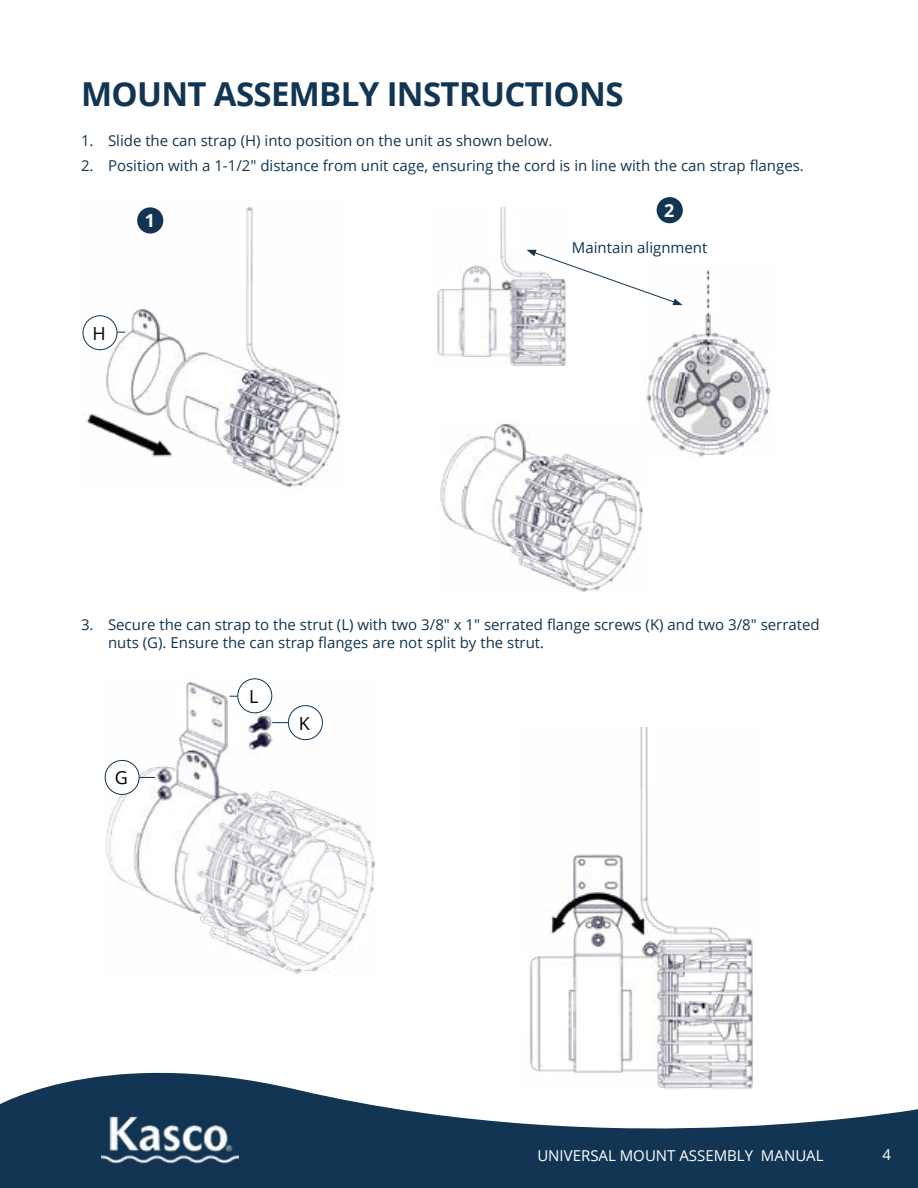
<style>
.page{position:relative;width:918px;height:1188px;background:#fff}
.page>*{position:absolute;margin:0;border:0;box-sizing:border-box;transform-origin:0 0}
.t1{font:700 33px "Open Sans";letter-spacing:-.02em;color:#113552}
.t2{font:18px "Open Sans";color:#000}
.t3{font:700 18px "Open Sans";color:#fff}
.t4{font:15px/18px "Open Sans";color:#103552}
.t5{font:15px "Open Sans";color:#fff}
</style>
<div class="page">
<svg style="left:0;top:1072px;width:918px;height:116px;fill:#113552"></svg>
<img style="left:101px;top:1113px;width:137px;height:53px">
<img style="left:82px;top:206px;width:259px;height:281px">
<img style="left:435px;top:207px;width:131px;height:159px">
<img style="left:645px;top:269px;width:126px;height:188px">
<img style="left:440px;top:423px;width:204px;height:169px">
<img style="left:105px;top:680px;width:271px;height:295px">
<img style="left:522px;top:728px;width:236px;height:362px">
<div style="left:137px;top:207px;width:26px;height:27px;background:#113552;border-radius:50%"></div>
<div style="left:83px;top:316px;width:34px;height:34px;background:#fff;border-radius:50%"></div>
<div style="left:83px;top:315px;width:34px;height:35px;border:1px solid #113552;border-radius:50%"></div>
<div style="left:657px;top:197px;width:26px;height:26px;background:#113552;border-radius:50%"></div>
<div style="left:238px;top:679px;width:34px;height:34px;background:#fff;border-radius:50%"></div>
<div style="left:237px;top:678px;width:35px;height:35px;border:1px solid #113552;border-radius:50%"></div>
<div style="left:288px;top:706px;width:34px;height:34px;background:#fff;border-radius:50%"></div>
<div style="left:288px;top:705px;width:35px;height:35px;border:1px solid #113552;border-radius:50%"></div>
<div style="left:105px;top:760px;width:34px;height:34px;background:#fff;border-radius:50%"></div>
<div style="left:105px;top:760px;width:35px;height:35px;border:1px solid #113552;border-radius:50%"></div>
<svg style="left:140px;top:777px;width:15px;height:1px"></svg>
<svg style="left:272px;top:722px;width:16px;height:1px"></svg>
<svg style="left:527px;top:250px;width:156px;height:55px"></svg>
<h1 class="t1" style="left:81px;top:71px;width:544px">MOUNT ASSEMBLY INSTRUCTIONS</h1>
<p class="t4" style="left:81px;top:132px;width:473px">1. Slide the can strap (H) into position on the unit as shown below.</p>
<p class="t4" style="left:81px;top:156px;width:724px">2. Position with a 1-1/2" distance from unit cage, ensuring the cord is in line with the can strap flanges.</p>
<p class="t2" style="left:92px;top:321px;width:15px">H</p>
<p class="t3" style="left:145px;top:208px;width:12px">1</p>
<p class="t3" style="left:664px;top:198px;width:12px">2</p>
<p class="t4" style="left:572px;top:238px;width:137px">Maintain alignment</p>
<p class="t4" style="left:108px;top:615px;width:713px;text-indent:-27px">3. Secure the can strap to the strut (L) with two 3/8" x 1" serrated flange screws (K) and two 3/8" serrated nuts (G). Ensure the can strap flanges are not split by the strut.</p>
<p class="t2" style="left:115px;top:765px;width:15px">G</p>
<p class="t2" style="left:249px;top:684px;width:11px">L</p>
<p class="t2" style="left:299px;top:711px;width:13px">K</p>
<p class="t5" style="left:537px;top:1145px;width:288px">UNIVERSAL MOUNT ASSEMBLY MANUAL</p>
<p class="t5" style="left:882px;top:1145px;width:10px">4</p>
</div>
